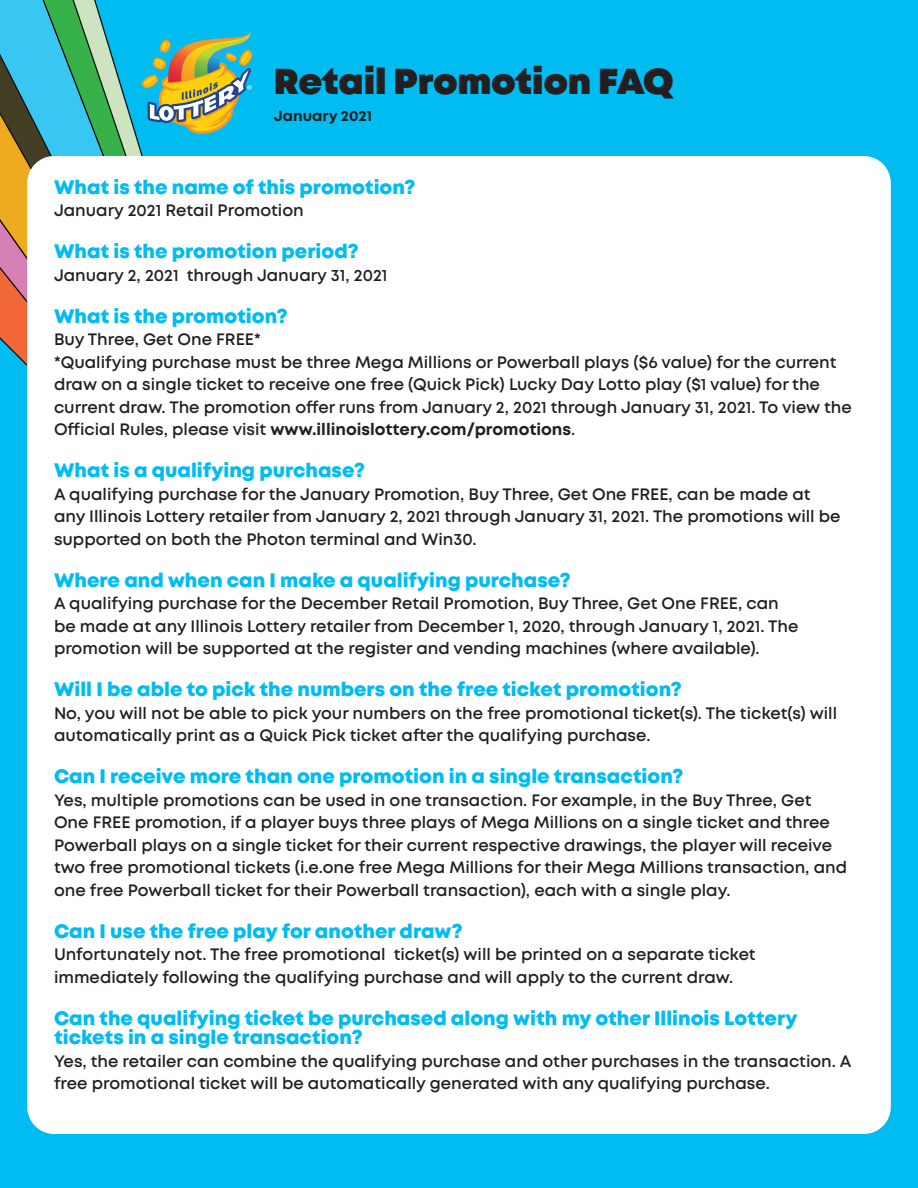
<style>
.page{position:relative;width:918px;height:1188px;background:#00bcf1}
.page>*{position:absolute;margin:0;border:0;box-sizing:border-box;transform-origin:0 0}
.t1{font:900 36px "Mont";color:#231f20}
.Titles{font:800 19.5px/19.5px "Mont";color:#00bcf1}
.t2{font:600 16.5px/22.5px "Mont";color:#231f20}
.t3{font:700 15px "Mont";color:#231f20}
.s1{font-weight:700}
</style>
<div class="page">
<svg style="left:0;top:0;width:143px;height:366px;background:#62a79a"></svg>
<div style="left:27px;top:156px;width:864px;height:978px;background:#fff;border-radius:27px"></div>
<svg style="left:141px;top:21px;width:112px;height:113px"></svg>
<p class="t1" style="left:274px;top:58px;width:401px">Retail Promotion FAQ</p>
<p class="t3" style="left:274px;top:106px;width:100px">January 2021</p>
<p class="Titles" style="left:54px;top:178px;width:363px">What is the name of this promotion?</p>
<p class="t2" style="left:54px;top:199px;width:251px">January 2021 Retail Promotion</p>
<p class="Titles" style="left:54px;top:242px;width:306px">What is the promotion period?</p>
<p class="t2" style="left:54px;top:264px;width:335px">January 2, 2021 through January 31, 2021</p>
<p class="Titles" style="left:54px;top:307px;width:235px">What is the promotion?</p>
<p class="t2" style="left:54px;top:328px;width:208px">Buy Three, Get One FREE*</p>
<p class="t2" style="left:54px;top:351px;width:799px">*Qualifying purchase must be three Mega Millions or Powerball plays ($6 value) for the current draw on a single ticket to receive one free (Quick Pick) Lucky Day Lotto play ($1 value) for the current draw. The promotion offer runs from January 2, 2021 through January 31, 2021. To view the Official Rules, please visit <span class="s1">www.illinoislottery.com/promotions</span>.</p>
<p class="Titles" style="left:54px;top:461px;width:312px">What is a qualifying purchase?</p>
<p class="t2" style="left:54px;top:483px;width:788px">A qualifying purchase for the January Promotion, Buy Three, Get One FREE, can be made at any Illinois Lottery retailer from January 2, 2021 through January 31, 2021. The promotions will be supported on both the Photon terminal and Win30.</p>
<p class="Titles" style="left:54px;top:571px;width:518px">Where and when can I make a qualifying purchase?</p>
<p class="t2" style="left:54px;top:592px;width:746px">A qualifying purchase for the December Retail Promotion, Buy Three, Get One FREE, can be made at any Illinois Lottery retailer from December 1, 2020, through January 1, 2021. The promotion will be supported at the register and vending machines (where available).</p>
<p class="Titles" style="left:54px;top:680px;width:629px">Will I be able to pick the numbers on the free ticket promotion?</p>
<p class="t2" style="left:54px;top:702px;width:785px">No, you will not be able to pick your numbers on the free promotional ticket(s). The ticket(s) will automatically print as a Quick Pick ticket after the qualifying purchase.</p>
<p class="Titles" style="left:54px;top:767px;width:631px">Can I receive more than one promotion in a single transaction?</p>
<p class="t2" style="left:54px;top:789px;width:795px">Yes, multiple promotions can be used in one transaction. For example, in the Buy Three, Get One FREE promotion, if a player buys three plays of Mega Millions on a single ticket and three Powerball plays on a single ticket for their current respective drawings, the player will receive two free promotional tickets (i.e.one free Mega Millions for their Mega Millions transaction, and one free Powerball ticket for their Powerball transaction), each with a single play.</p>
<p class="Titles" style="left:54px;top:922px;width:410px">Can I use the free play for another draw?</p>
<p class="t2" style="left:54px;top:943px;width:703px">Unfortunately not. The free promotional ticket(s) will be printed on a separate ticket immediately following the qualifying purchase and will apply to the current draw.</p>
<p class="Titles" style="left:54px;top:1009px;width:745px">Can the qualifying ticket be purchased along with my other Illinois Lottery tickets in a single transaction?</p>
<p class="t2" style="left:54px;top:1050px;width:799px">Yes, the retailer can combine the qualifying purchase and other purchases in the transaction. A free promotional ticket will be automatically generated with any qualifying purchase.</p>
</div>
